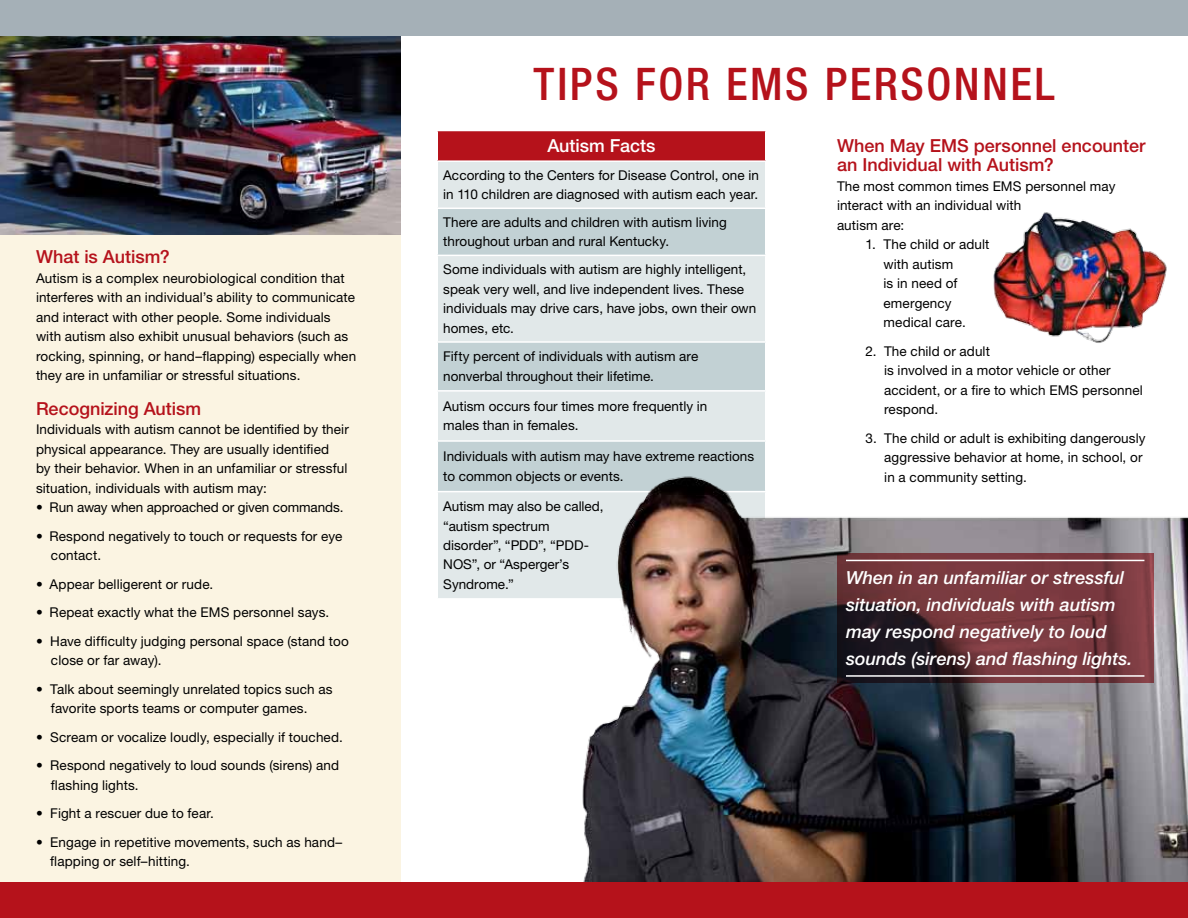
<style>
.page{position:relative;width:1188px;height:918px;background:#fff}
.page>*{position:absolute;margin:0;border:0;box-sizing:border-box;transform-origin:0 0}
.t1{font:500 condensed 45px "Helvetica Neue LT Std";letter-spacing:.055em;color:#b5121b}
.t2{font:italic 500 18px/27px "Helvetica Neue LT Std";color:#fff}
.t3{font:500 18px/19.5px "Helvetica Neue LT Std";color:#b5121b}
.t4{font:500 18px "Helvetica Neue LT Std";color:#fff}
.t5{font:13.5px/19.5px "Helvetica Neue LT Std";letter-spacing:.005em;color:#000}
</style>
<div class="page">
<div style="left:0;top:234px;width:400px;height:648px;background:#fbf4e2"></div>
<img style="left:0;top:36px;width:401px;height:198px">
<div style="left:0;top:882px;width:1188px;height:36px;background:#b5121b"></div>
<div style="left:0;top:0;width:1188px;height:36px;background:#a5b0b7"></div>
<div style="left:437px;top:130px;width:329px;height:31px;background:#b5121b"></div>
<div style="left:438px;top:162px;width:327px;height:436px;background:#e1e8e9"></div>
<svg style="left:438px;top:209px;width:327px;height:282px;background:#d1dcde"></svg>
<hr style="left:436px;top:130px;width:330px;height:1px;background:#fff">
<hr style="left:436px;top:131px;width:2px;height:29px;background:#fff">
<svg style="left:765px;top:131px;width:1px;height:29px"></svg>
<hr style="left:436px;top:160px;width:330px;height:2px;background:#fff">
<hr style="left:436px;top:208px;width:330px;height:1px;background:#fff">
<hr style="left:436px;top:255px;width:330px;height:1px;background:#fff">
<hr style="left:436px;top:341px;width:330px;height:2px;background:#fff">
<hr style="left:436px;top:390px;width:330px;height:2px;background:#fff">
<hr style="left:436px;top:440px;width:330px;height:2px;background:#fff">
<hr style="left:436px;top:491px;width:330px;height:1px;background:#fff">
<img style="left:567px;top:469px;width:621px;height:413px">
<img style="left:993px;top:212px;width:174px;height:131px">
<svg style="left:837px;top:553px;width:316px;height:130px;background:#653238"></svg>
<hr style="left:846px;top:560px;width:298px;height:1px;background:#fff">
<hr style="left:846px;top:675px;width:298px;height:2px;background:#fff">
<h2 class="t3" style="left:36px;top:247px;width:135px">What is Autism?</h2>
<p class="t5" style="left:36px;top:268px;width:322px">Autism is a complex neurobiological condition that interferes with an individual’s ability to communicate and interact with other people. Some individuals with autism also exhibit unusual behaviors (such as rocking, spinning, or hand–flapping) especially when they are in unfamiliar or stressful situations.</p>
<h2 class="t3" style="left:36px;top:399px;width:167px">Recognizing Autism</h2>
<p class="t5" style="left:36px;top:420px;width:314px">Individuals with autism cannot be identified by their physical appearance. They are usually identified<br>by their behavior. When in an unfamiliar or stressful situation, individuals with autism may:</p>
<p class="t5" style="left:36px;top:498px;width:309px">• Run away when approached or given commands.</p>
<p class="t5" style="left:51px;top:526px;width:293px;text-indent:-15px">• Respond negatively to touch or requests for eye contact.</p>
<p class="t5" style="left:36px;top:574px;width:179px">• Appear belligerent or rude.</p>
<p class="t5" style="left:36px;top:603px;width:295px">• Repeat exactly what the EMS personnel says.</p>
<p class="t5" style="left:51px;top:631px;width:299px;text-indent:-15px">• Have difficulty judging personal space (stand too close or far away).</p>
<p class="t5" style="left:51px;top:679px;width:283px;text-indent:-15px">• Talk about seemingly unrelated topics such as favorite sports teams or computer games.</p>
<p class="t5" style="left:36px;top:727px;width:308px">• Scream or vocalize loudly, especially if touched.</p>
<p class="t5" style="left:51px;top:756px;width:290px;text-indent:-15px">• Respond negatively to loud sounds (sirens) and flashing lights.</p>
<p class="t5" style="left:36px;top:804px;width:179px">• Fight a rescuer due to fear.</p>
<p class="t5" style="left:50px;top:832px;width:293px;text-indent:-14px">• Engage in repetitive movements, such as hand– flapping or self–hitting.</p>
<h1 class="t1" style="left:534px;top:57px;width:523px">TIPS FOR EMS PERSONNEL</h1>
<h2 class="t4" style="left:547px;top:135px;width:110px">Autism Facts</h2>
<p class="t5" style="left:443px;top:165px;width:317px">According to the Centers for Disease Control, one in in 110 children are diagnosed with autism each year.</p>
<p class="t5" style="left:443px;top:212px;width:285px">There are adults and children with autism living throughout urban and rural Kentucky.</p>
<p class="t5" style="left:443px;top:260px;width:315px">Some individuals with autism are highly intelligent, speak very well, and live independent lives. These individuals may drive cars, have jobs, own their own homes, etc.</p>
<p class="t5" style="left:443px;top:347px;width:257px">Fifty percent of individuals with autism are nonverbal throughout their lifetime.</p>
<p class="t5" style="left:443px;top:396px;width:266px">Autism occurs four times more frequently in males than in females.</p>
<p class="t5" style="left:443px;top:447px;width:312px">Individuals with autism may have extreme reactions to common objects or events.</p>
<p class="t5" style="left:443px;top:496px;width:162px">Autism may also be called, “autism spectrum disorder”, “PDD”, “PDD-<br>NOS”, or “Asperger’s<br>Syndrome.”</p>
<h2 class="t3" style="left:837px;top:135px;width:310px">When May EMS personnel encounter an Individual with Autism?</h2>
<p class="t5" style="left:837px;top:176px;width:280px">The most common times EMS personnel may interact with an individual with<br>autism are:</p>
<p class="t5" style="left:884px;top:234px;width:108px;text-indent:-18px">1. The child or adult with autism<br>is in need of emergency medical care.</p>
<p class="t5" style="left:884px;top:341px;width:260px;text-indent:-19px">2. The child or adult<br>is involved in a motor vehicle or other accident, or a fire to which EMS personnel respond.</p>
<p class="t5" style="left:884px;top:428px;width:263px;text-indent:-19px">3. The child or adult is exhibiting dangerously aggressive behavior at home, in school, or in a community setting.</p>
<h2 class="t2" style="left:846px;top:564px;width:288px">When in an unfamiliar or stressful situation, individuals with autism may respond negatively to loud sounds (sirens) and flashing lights.</h2>
</div>
